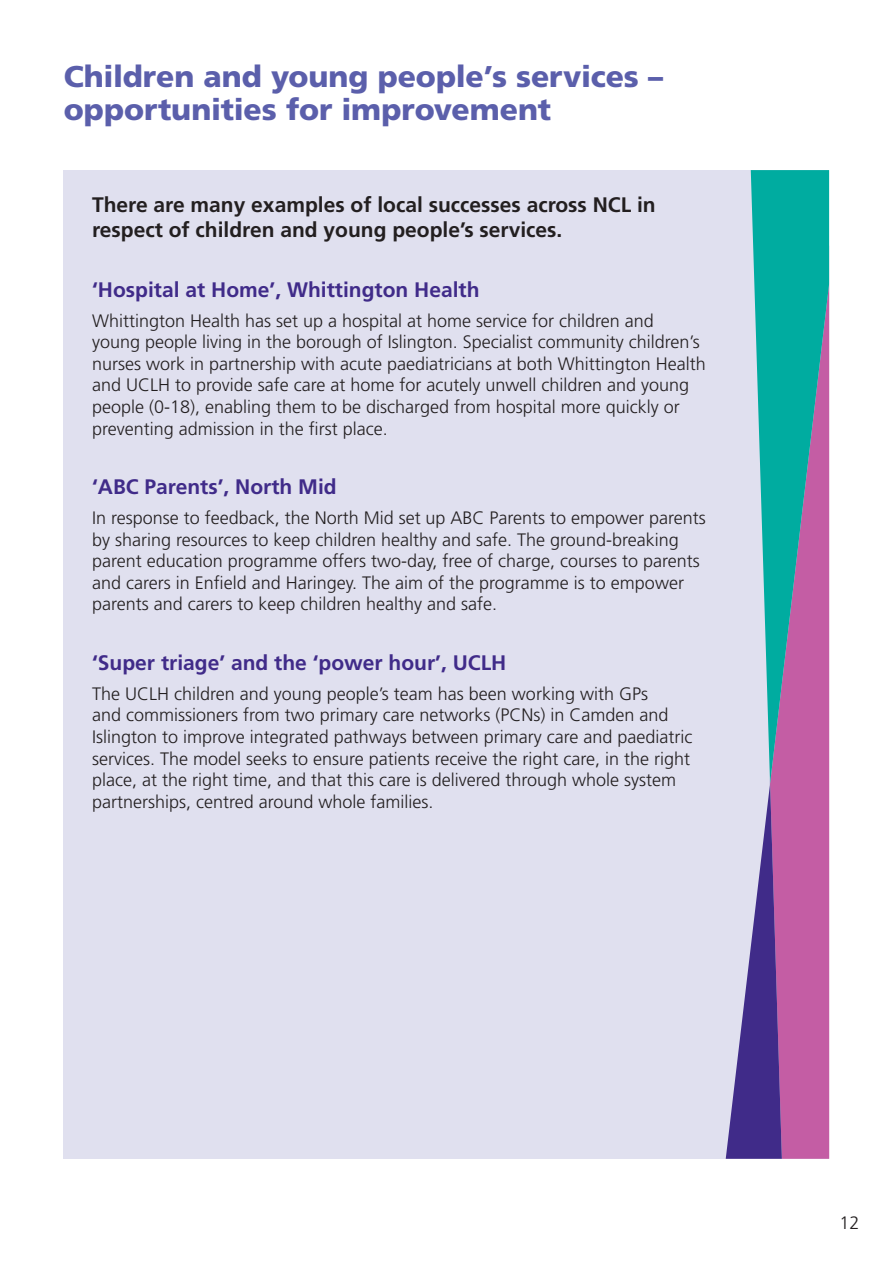
<style>
.page{position:relative;width:893px;height:1263px;background:#fff}
.page>*{position:absolute;margin:0;border:0;box-sizing:border-box;transform-origin:0 0}
.t1{font:900 30px/33px "Frutiger";color:#5b5fab}
.t2{font:700 21px "Frutiger";color:#402b89}
.t3{font:700 21px/25.2px "Frutiger";color:#231f20}
.t4{font:300 18px/21.6px "Frutiger";color:#231f20}
</style>
<div class="page">
<div style="left:64px;top:170px;width:765px;height:989px;background:#e0e0ef"></div>
<div style="left:782px;top:784px;width:47px;height:375px;background:#c45da4"></div>
<svg style="left:751px;top:170px;width:78px;height:614px;background:#569aaa"></svg>
<svg style="left:726px;top:777px;width:56px;height:382px"></svg>
<h2 class="t1" style="left:64px;top:60px;width:601px">Children and young people’s services – opportunities for improvement</h2>
<p class="t3" style="left:92px;top:192px;width:565px">There are many examples of local successes across NCL in respect of children and young people’s services.</p>
<h3 class="t2" style="left:92px;top:277px;width:389px">‘Hospital at Home’, Whittington Health</h3>
<p class="t4" style="left:92px;top:310px;width:615px">Whittington Health has set up a hospital at home service for children and young people living in the borough of Islington. Specialist community children’s nurses work in partnership with acute paediatricians at both Whittington Health and UCLH to provide safe care at home for acutely unwell children and young people (0-18), enabling them to be discharged from hospital more quickly or preventing admission in the frst place.</p>
<h3 class="t2" style="left:92px;top:474px;width:246px">‘ABC Parents’, North Mid</h3>
<p class="t4" style="left:92px;top:507px;width:615px">In response to feedback, the North Mid set up ABC Parents to empower parents by sharing resources to keep children healthy and safe. The ground-breaking parent education programme offers two-day, free of charge, courses to parents and carers in Enfeld and Haringey. The aim of the programme is to empower parents and carers to keep children healthy and safe.</p>
<h3 class="t2" style="left:92px;top:650px;width:416px">‘Super triage’ and the ‘power hour’, UCLH</h3>
<p class="t4" style="left:92px;top:683px;width:602px">The UCLH children and young people’s team has been working with GPs<br>and commissioners from two primary care networks (PCNs) in Camden and Islington to improve integrated pathways between primary care and paediatric services. The model seeks to ensure patients receive the right care, in the right place, at the right time, and that this care is delivered through whole system partnerships, centred around whole families.</p>
<p class="t4" style="left:839px;top:1212px;width:22px">12</p>
</div>
